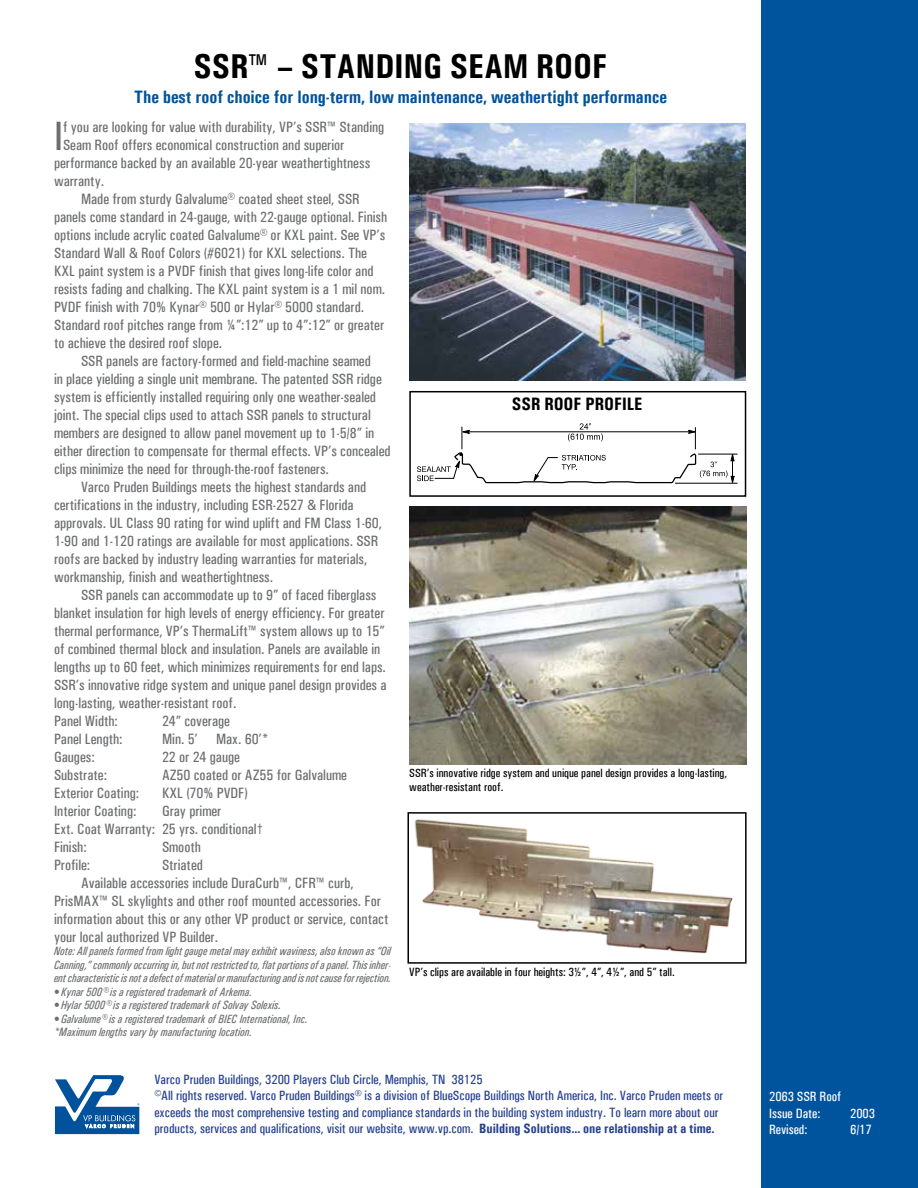
<style>
.page{position:relative;width:918px;height:1188px;background:#fff}
.page>*{position:absolute;margin:0;border:0;box-sizing:border-box;transform-origin:0 0}
.t1{font:500 41.1px "Univers Condensed";color:#6d6e71}
.t2{font:700 34.5px "Univers Condensed";color:#000}
.t3{font:700 18px "Univers Condensed";color:#00549c}
.t4{font:700 18px "Univers Condensed";color:#000}
.t5{font:500 15px/18px "Univers Condensed";color:#6d6e71}
.t6{font:500 13.5px/16.5px "Univers Condensed";color:#25408f}
.t7{font:500 13.5px/16.2px "Univers Condensed";color:#fff}
.t8{font:italic 500 12px/13.5px "Univers Condensed";color:#6d6e71;text-align:justify;scale:.95 1}
.t9{font:500 12px/14.4px "Univers Condensed";color:#000}
.s1{font-weight:500}
.s2{color:#6e6f71}
.s3{font-weight:700}
</style>
<div class="page">
<div style="left:761px;top:0;width:157px;height:1188px;background:#00549e"></div>
<svg style="left:55px;top:1075px;width:84px;height:59px"></svg>
<img style="left:409px;top:123px;width:336px;height:257px">
<div style="left:409px;top:391px;width:337px;height:106px;border:2px solid #000"></div>
<hr style="left:698px;top:454px;width:40px;height:1px;background:#000">
<hr style="left:675px;top:483px;width:63px;height:1px;background:#000">
<svg style="left:417px;top:423px;width:318px;height:61px"></svg>
<img style="left:409px;top:507px;width:337px;height:258px">
<img style="left:414px;top:819px;width:319px;height:135px">
<div style="left:407px;top:812px;width:340px;height:152px;border:2px solid #000"></div>
<h2 class="t2" style="left:193px;top:45px;width:416px">SSR<span class="s1">™</span> – STANDING SEAM ROOF</h2>
<p class="t3" style="left:134px;top:86px;width:534px">The best roof choice for long-term, low maintenance, weathertight performance</p>
<h1 class="t1" style="left:54px;top:112px;width:11px">I</h1>
<p class="t5" style="left:63px;top:118px;width:323px">f you are looking for value with durability, VP’s SSR™ Standing</p>
<p class="t5" style="left:63px;top:136px;width:283px">Seam Roof offers economical construction and superior</p>
<p class="t5" style="left:54px;top:154px;width:318px">performance backed by an available 20-year weathertightness</p>
<p class="t5" style="left:54px;top:172px;width:52px">warranty.</p>
<p class="t5" style="left:81px;top:190px;width:280px">Made from sturdy Galvalume® coated sheet steel, SSR</p>
<p class="t5" style="left:54px;top:208px;width:335px">panels come standard in 24-gauge, with 22‑gauge optional. Finish</p>
<p class="t5" style="left:54px;top:226px;width:333px">options include acrylic coated <span class="s2">Galvalume®</span> or KXL paint. See VP’s</p>
<p class="t5" style="left:54px;top:244px;width:315px">Standard Wall &amp; Roof Colors (#6021) for KXL selections. The</p>
<p class="t5" style="left:54px;top:262px;width:321px">KXL paint system is a PVDF finish that gives long-life color and</p>
<p class="t5" style="left:54px;top:280px;width:333px">resists fading and chalking. <span class="s2">The KXL paint system</span> is a 1 mil nom.</p>
<p class="t5" style="left:54px;top:298px;width:312px">PVDF finish with 70% Kynar® 500 or Hylar® 5000 standard.</p>
<p class="t5" style="left:54px;top:316px;width:332px">Standard roof pitches range from ¼”:12” up to 4”:12” or greater</p>
<p class="t5" style="left:54px;top:334px;width:170px">to achieve the desired roof slope.</p>
<p class="t5" style="left:81px;top:352px;width:291px">SSR panels are factory-formed and field-machine seamed</p>
<p class="t5" style="left:54px;top:370px;width:329px">in place yielding a single unit membrane. The patented SSR ridge</p>
<p class="t5" style="left:54px;top:388px;width:324px">system is efficiently installed requiring only one weather-sealed</p>
<p class="t5" style="left:54px;top:406px;width:318px">joint. The special clips used to attach SSR panels to structural</p>
<p class="t5" style="left:54px;top:424px;width:322px">members are designed to allow panel movement up to 1-5/8” in</p>
<p class="t5" style="left:54px;top:442px;width:338px">either direction to compensate for thermal effects. VP’s concealed</p>
<p class="t5" style="left:54px;top:460px;width:276px">clips minimize the need for through-the-roof fasteners.</p>
<p class="t5" style="left:81px;top:478px;width:287px">Varco Pruden Buildings meets the highest standards and</p>
<p class="t5" style="left:54px;top:496px;width:301px">certifications in the industry, including ESR-2527 &amp; Florida</p>
<p class="t5" style="left:54px;top:514px;width:330px">approvals. UL Class 90 rating for wind uplift and FM Class 1-60,</p>
<p class="t5" style="left:54px;top:532px;width:326px">1-90 and 1-120 ratings are available for most applications. SSR</p>
<p class="t5" style="left:54px;top:550px;width:315px">roofs are backed by industry leading warranties for materials,</p>
<p class="t5" style="left:54px;top:568px;width:221px">workmanship, finish and weathertightness.</p>
<p class="t5" style="left:81px;top:586px;width:297px">SSR panels can accommodate up to 9” of faced fiberglass</p>
<p class="t5" style="left:54px;top:604px;width:332px">blanket insulation for high levels of energy efficiency. For greater</p>
<p class="t5" style="left:54px;top:622px;width:332px">thermal performance, VP’s ThermaLift™ system allows up to 15”</p>
<p class="t5" style="left:54px;top:640px;width:328px">of combined thermal block and insulation. Panels are available in</p>
<p class="t5" style="left:54px;top:658px;width:333px">lengths up to 60 feet, which minimizes requirements for end laps.</p>
<p class="t5" style="left:54px;top:676px;width:334px">SSR’s innovative ridge system and unique panel design provides a</p>
<p class="t5" style="left:54px;top:694px;width:184px">long-lasting, weather-resistant roof.</p>
<p class="t5" style="left:54px;top:712px;width:65px">Panel Width:</p>
<p class="t5" style="left:162px;top:712px;width:70px">24” coverage</p>
<p class="t5" style="left:54px;top:730px;width:70px">Panel Length:</p>
<p class="t5" style="left:162px;top:730px;width:108px">Min. 5’ Max. 60’*</p>
<p class="t5" style="left:54px;top:748px;width:42px">Gauges:</p>
<p class="t5" style="left:162px;top:748px;width:80px">22 or 24 gauge</p>
<p class="t5" style="left:54px;top:766px;width:55px">Substrate:</p>
<p class="t5" style="left:162px;top:766px;width:187px">AZ50 coated or AZ55 for Galvalume</p>
<p class="t5" style="left:54px;top:784px;width:87px">Exterior Coating:</p>
<p class="t5" style="left:162px;top:784px;width:87px">KXL (70% PVDF)</p>
<p class="t5" style="left:54px;top:802px;width:84px">Interior Coating:</p>
<p class="t5" style="left:54px;top:802px;width:211px;text-indent:108px">Gray primer<br>Ext. Coat Warranty: 25 yrs. conditional†<br>Finish:</p>
<p class="t5" style="left:162px;top:838px;width:40px">Smooth</p>
<p class="t4" style="left:512px;top:393px;width:132px">SSR ROOF PROFILE</p>
<p class="t9" style="left:409px;top:766px;width:319px">SSR’s innovative ridge system and unique panel design provides a long-lasting, weather-resistant roof.</p>
<p class="t5" style="left:54px;top:856px;width:38px">Profile:</p>
<p class="t5" style="left:162px;top:856px;width:42px">Striated</p>
<p class="t5" style="left:81px;top:874px;width:274px">Available accessories include DuraCurb™, CFR™ curb,</p>
<p class="t5" style="left:54px;top:892px;width:328px">PrisMAX™ SL skylights and other roof mounted accessories. For</p>
<p class="t5" style="left:54px;top:910px;width:336px">information about this or any other VP product or service, contact</p>
<p class="t5" style="left:54px;top:928px;width:166px">your local authorized VP Builder.</p>
<p class="t8" style="left:54px;top:945px;width:356px">Note: All panels formed from light gauge metal may exhibit waviness, also known as “Oil Canning,” commonly occurring in, but not restricted to, flat portions of a panel. This inher&shy;ent characteristic is not a defect of material or manufacturing and is not cause for rejection.</p>
<p class="t8" style="left:54px;top:985px;width:210px">• Kynar 500® is a registered trademark of Arkema.</p>
<p class="t8" style="left:54px;top:999px;width:240px">•Hylar 5000® is a registered trademark of Solvay Solexis.</p>
<p class="t8" style="left:54px;top:1012px;width:269px">•Galvalume® is a registered trademark of BIEC International, Inc. *Maximum lengths vary by manufacturing location.</p>
<p class="t6" style="left:154px;top:1071px;width:570px">Varco Pruden Buildings, 3200 Players Club Circle, Memphis, TN 38125<br>©All rights reserved. Varco Pruden Buildings® is a division of BlueScope Buildings North America, Inc. Varco Pruden meets or exceeds the most comprehensive testing and compliance standards in the building system industry. To learn more about our products, services and qualifications, visit our website, www.vp.com. <span class="s3">Building Solutions... one relationship at a time.</span></p>
<p class="t9" style="left:409px;top:965px;width:267px">VP’s clips are available in four heights: 3½”, 4”, 4½”, and 5” tall.</p>
<p class="t7" style="left:769px;top:1089px;width:74px">2063 SSR Roof<br>Issue Date:</p>
<p class="t7" style="left:850px;top:1105px;width:26px">2003</p>
<p class="t7" style="left:769px;top:1121px;width:40px">Revised:</p>
<p class="t7" style="left:850px;top:1121px;width:23px">6/17</p>
</div>
